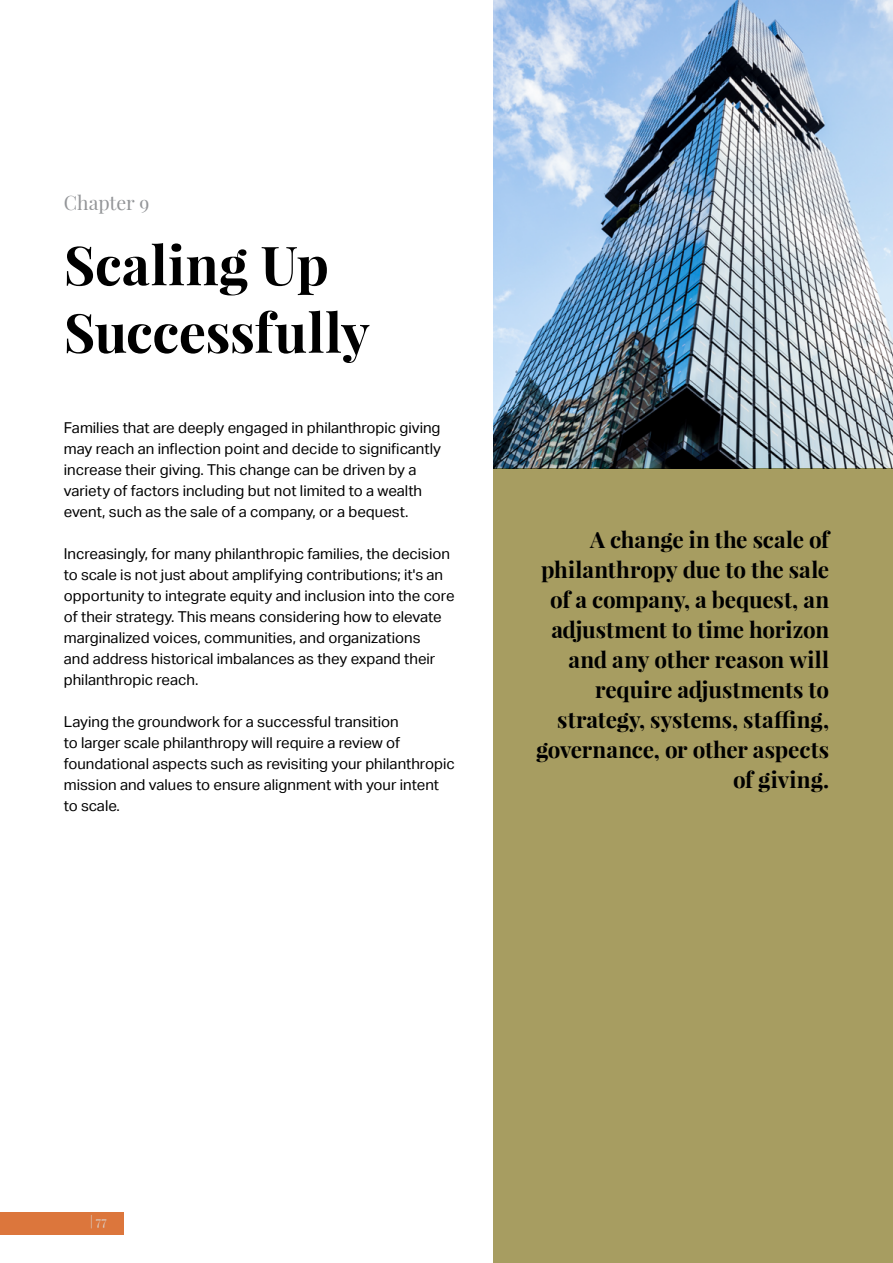
<style>
.page{position:relative;width:893px;height:1263px;background:#fff}
.page>*{position:absolute;margin:0;border:0;box-sizing:border-box;transform-origin:0 0}
.t1{font:700 54px/67.5px "Playfair Display";letter-spacing:-.005em;color:#000}
.t2{font:700 22.5px/30px "Playfair Display";letter-spacing:-.005em;color:#000;text-align:right}
.t3{font:19.5px "Playfair Display";letter-spacing:-.005em;color:#939598}
.t4{font:15px/21px "Aktiv Grotesk";color:#000}
.t5{font:12.75px "Playfair Display";color:#d9d8d6}
</style>
<div class="page">
<div style="left:0;top:1212px;width:124px;height:22px;background:#dc763c"></div>
<div style="left:493px;top:468px;width:400px;height:795px;background:#a79d61"></div>
<img style="left:493px;top:0;width:400px;height:468px">
<h3 class="t3" style="left:64px;top:188px;width:87px">Chapter 9</h3>
<h1 class="t1" style="left:64px;top:231px;width:307px">Scaling Up<br>Successfully</h1>
<p class="t4" style="left:64px;top:417px;width:379px">Families that are deeply engaged in philanthropic giving may reach an inflection point and decide to significantly increase their giving. This change can be driven by a variety of factors including but not limited to a wealth event, such as the sale of a company, or a bequest.</p>
<p class="t4" style="left:64px;top:543px;width:392px">Increasingly, for many philanthropic families, the decision to scale is not just about amplifying contributions; it's an opportunity to integrate equity and inclusion into the core of their strategy. This means considering how to elevate marginalized voices, communities, and organizations<br>and address historical imbalances as they expand their philanthropic reach.</p>
<p class="t4" style="left:64px;top:711px;width:392px">Laying the groundwork for a successful transition<br>to larger scale philanthropy will require a review of foundational aspects such as revisiting your philanthropic mission and values to ensure alignment with your intent to scale.</p>
<h2 class="t2" style="left:536px;top:524px;width:295px">A change in the scale of philanthropy due to the sale of a company, a bequest, an adjustment to time horizon and any other reason will require adjustments to strategy, systems, staffing, governance, or other aspects of giving.</h2>
<p class="t5" style="left:90px;top:1211px;width:18px">| 77</p>
</div>
